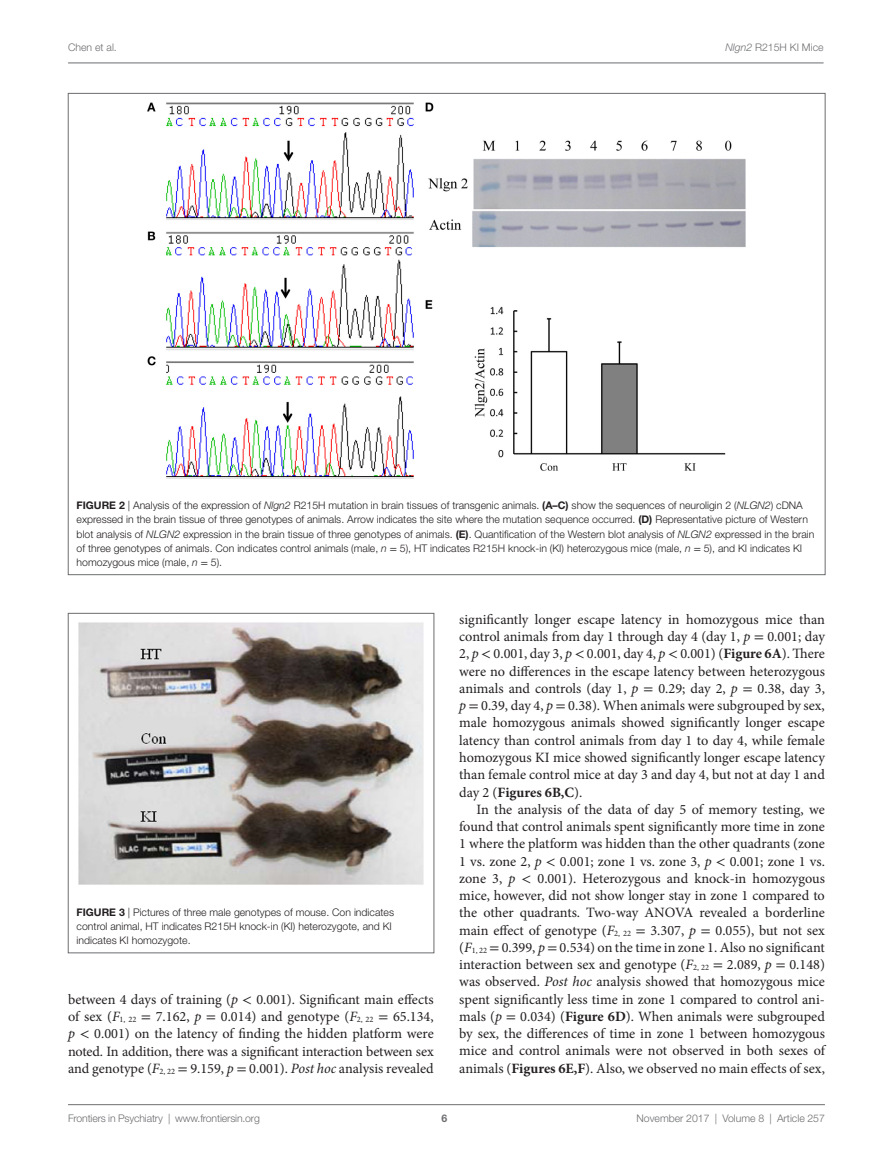
<style>
.page{position:relative;width:893px;height:1170px;background:#fff}
.page>*{position:absolute;margin:0;border:0;box-sizing:border-box;transform-origin:0 0}
.t1{font:14.25px/17.2px "Minion Pro";letter-spacing:-.005em;color:#231f20;text-align:justify}
.t2{font:300 10.5px/14.2px "Helvetica Neue LT Std";color:#231f20}
.t3{font:300 10.5px "Helvetica Neue LT Std";color:#6c6d70}
.t4{font:700 10.5px "Helvetica Neue LT Std";color:#6c6d70}
.s1{font-style:italic}
.s2{font-weight:700}
.s3{font-family:"STIX General";font-weight:400}
.s4{font-family:"STIX General"}
</style>
<div class="page">
<img style="left:78px;top:622px;width:346px;height:263px">
<div style="left:68px;top:613px;width:366px;height:339px;border:1px solid #6c6d70"></div>
<img style="left:147px;top:102px;width:599px;height:377px">
<hr style="left:68px;top:63px;width:756px;height:1px;background:#6c6d70">
<hr style="left:68px;top:1104px;width:757px;height:1px;background:#6c6d70">
<p class="t3" style="left:68px;top:41px;width:50px">Chen et al.</p>
<p class="t3" style="left:725px;top:41px;width:100px"><span class="s1">Nlgn2</span> R215H KI Mice</p>
<p class="t2" style="left:77px;top:498px;width:739px"><span class="s2">FIGURE 2</span> | Analysis of the expression of <span class="s1">Nlgn2</span> R215H mutation in brain tissues of transgenic animals. <span class="s2">(A–C)</span> show the sequences of neuroligin 2 (<span class="s1">NLGN2</span>) cDNA expressed in the brain tissue of three genotypes of animals. Arrow indicates the site where the mutation sequence occurred. <span class="s2">(D)</span> Representative picture of Western blot analysis of <span class="s1">NLGN2</span> expression in the brain tissue of three genotypes of animals. <span class="s2">(E)</span>. Quantification of the Western blot analysis of <span class="s1">NLGN2</span> expressed in the brain of three genotypes of animals. Con indicates control animals (male, <span class="s1">n</span> <span class="s3">=</span> 5), HT indicates R215H knock-in (KI) heterozygous mice (male, <span class="s1">n</span> <span class="s3">=</span> 5), and KI indicates KI homozygous mice (male, <span class="s1">n</span> <span class="s3">=</span> 5).</p>
<p class="t2" style="left:77px;top:904px;width:319px"><span class="s2">FIGURE 3</span> | Pictures of three male genotypes of mouse. Con indicates control animal, HT indicates R215H knock-in (KI) heterozygote, and KI indicates KI homozygote.</p>
<p class="t1" style="left:68px;top:990px;width:367px">between 4 days of training (<span class="s1">p</span> <span class="s4">&lt;</span> 0.001). Significant main effects of sex (<span class="s1">F</span><sub>1,</sub> <sub>22</sub> <span class="s4">=</span> 7.162, <span class="s1">p</span> <span class="s4">=</span> 0.014) and genotype (<span class="s1">F</span><sub>2,</sub> <sub>22</sub> <span class="s4">=</span> 65.134, <span class="s1">p</span> <span class="s4">&lt;</span> 0.001) on the latency of finding the hidden platform were noted. In addition, there was a significant interaction between sex and genotype (<span class="s1">F</span><sub>2,</sub> <sub>22</sub> <span class="s4">=</span> 9.159, <span class="s1">p</span> <span class="s4">=</span> 0.001). <span class="s1">Post hoc</span> analysis revealed</p>
<p class="t1" style="left:459px;top:610px;width:367px">significantly longer escape latency in homozygous mice than control animals from day 1 through day 4 (day 1, <span class="s1">p</span> <span class="s4">=</span> 0.001; day 2, <span class="s1">p</span> <span class="s4">&lt;</span> 0.001, day 3, <span class="s1">p</span> <span class="s4">&lt;</span> 0.001, day 4, <span class="s1">p</span> <span class="s4">&lt;</span> 0.001) (<span class="s2">Figure 6A</span>). There were no differences in the escape latency between heterozygous animals and controls (day 1, <span class="s1">p</span> <span class="s4">=</span> 0.29; day 2, <span class="s1">p</span> <span class="s4">=</span> 0.38, day 3, <span class="s1">p</span> <span class="s4">=</span> 0.39, day 4, <span class="s1">p</span> <span class="s4">=</span> 0.38). When animals were subgrouped by sex, male homozygous animals showed significantly longer escape latency than control animals from day 1 to day 4, while female homozygous KI mice showed significantly longer escape latency than female control mice at day 3 and day 4, but not at day 1 and day 2 (<span class="s2">Figures 6B,C</span>).</p>
<p class="t1" style="left:459px;top:800px;width:367px;text-indent:17px">In the analysis of the data of day 5 of memory testing, we found that control animals spent significantly more time in zone 1 where the platform was hidden than the other quadrants (zone 1 vs. zone 2, <span class="s1">p</span> <span class="s4">&lt;</span> 0.001; zone 1 vs. zone 3, <span class="s1">p</span> <span class="s4">&lt;</span> 0.001; zone 1 vs. zone 3, <span class="s1">p</span> <span class="s4">&lt;</span> 0.001). Heterozygous and knock-in homozygous mice, however, did not show longer stay in zone 1 compared to the other quadrants. Two-way ANOVA revealed a borderline main effect of genotype (<span class="s1">F</span><sub>2,</sub> <sub>22</sub> <span class="s4">=</span> 3.307, <span class="s1">p</span> <span class="s4">=</span> 0.055), but not sex (<span class="s1">F</span><sub>1,</sub> <sub>22</sub> <span class="s4">=</span> 0.399, <span class="s1">p</span> <span class="s4">=</span> 0.534) on the time in zone 1. Also no significant interaction between sex and genotype (<span class="s1">F</span><sub>2,</sub> <sub>22</sub> <span class="s4">=</span> 2.089, <span class="s1">p</span> <span class="s4">=</span> 0.148) was observed. <span class="s1">Post hoc</span> analysis showed that homozygous mice spent significantly less time in zone 1 compared to control ani&shy;mals (<span class="s1">p</span> <span class="s4">=</span> 0.034) (<span class="s2">Figure 6D</span>). When animals were subgrouped by sex, the differences of time in zone 1 between homozygous mice and control animals were not observed in both sexes of animals (<span class="s2">Figures 6E,F</span>). Also, we observed no main effects of sex,</p>
<p class="t3" style="left:68px;top:1111px;width:193px">Frontiers in Psychiatry | www.frontiersin.org</p>
<p class="t3" style="left:636px;top:1111px;width:190px">November 2017 | Volume 8 | Article 257</p>
<p class="t4" style="left:441px;top:1111px;width:7px">6</p>
</div>
